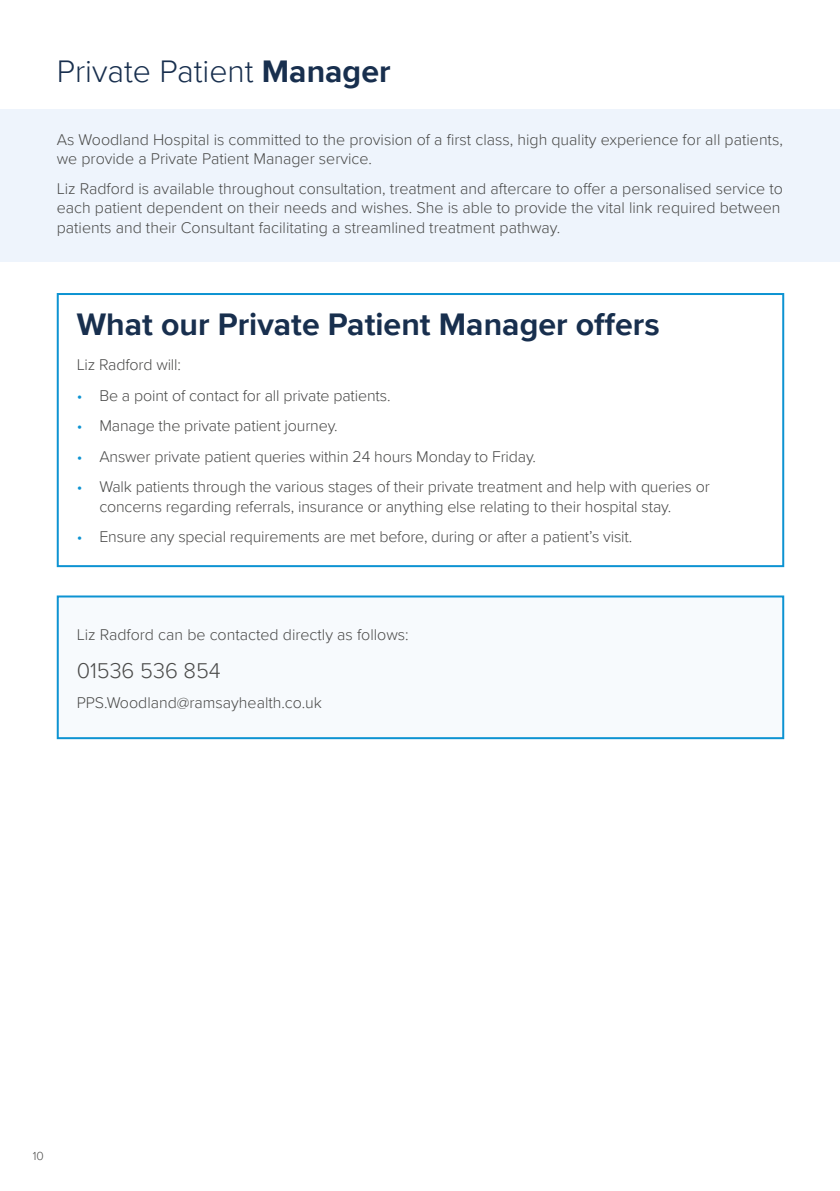
<style>
.page{position:relative;width:840px;height:1191px;background:#fff}
.page>*{position:absolute;margin:0;border:0;box-sizing:border-box;transform-origin:0 0}
.t1{font:700 32px "Proxima Nova";color:#182f4e}
.t2{font:300 32px "Proxima Nova";color:#182f4e}
.t3{font:300 22px "Proxima Nova";color:#4a4a49}
.t4{font:300 16px/19.2px "Proxima Nova";color:#4a4a49}
.t5{font:300 12px "Proxima Nova";color:#4a4a49}
.s1{font-weight:700}
.s2{color:#0d93d2}
</style>
<div class="page">
<div style="left:0;top:110px;width:839px;height:152px;background:#eef4fc"></div>
<div style="left:57px;top:293px;width:726px;height:274px;border:2px solid #0d93d2"></div>
<div style="left:57px;top:595px;width:726px;height:144px;background:#f7fafd;border:2px solid #0d93d2"></div>
<h1 class="t2" style="left:57px;top:47px;width:335px">Private Patient <span class="s1">Manager</span></h1>
<p class="t4" style="left:57px;top:129px;width:727px">As Woodland Hospital is committed to the provision of a first class, high quality experience for all patients, we provide a Private Patient Manager service.</p>
<p class="t4" style="left:57px;top:179px;width:727px">Liz Radford is available throughout consultation, treatment and aftercare to offer a personalised service to each patient dependent on their needs and wishes. She is able to provide the vital link required between patients and their Consultant facilitating a streamlined treatment pathway.</p>
<h1 class="t1" style="left:77px;top:300px;width:584px">What our Private Patient Manager offers</h1>
<p class="t4" style="left:77px;top:354px;width:106px">Liz Radford will:</p>
<p class="t4" style="left:77px;top:385px;width:315px"><span class="s2">•</span> Be a point of contact for all private patients.</p>
<p class="t4" style="left:77px;top:416px;width:262px"><span class="s2">•</span> Manage the private patient journey.</p>
<p class="t4" style="left:77px;top:446px;width:460px"><span class="s2">•</span> Answer private patient queries within 24 hours Monday to Friday.</p>
<p class="t4" style="left:99px;top:477px;width:611px;text-indent:-23px"><span class="s2">•</span> Walk patients through the various stages of their private treatment and help with queries or concerns regarding referrals, insurance or anything else relating to their hospital stay.</p>
<p class="t4" style="left:77px;top:526px;width:556px"><span class="s2">•</span> Ensure any special requirements are met before, during or after a patient’s visit.</p>
<p class="t4" style="left:77px;top:624px;width:333px">Liz Radford can be contacted directly as follows:</p>
<h2 class="t3" style="left:77px;top:654px;width:146px">01536 536 854</h2>
<p class="t4" style="left:77px;top:693px;width:247px">PPS.Woodland@ramsayhealth.co.uk</p>
<p class="t5" style="left:33px;top:1147px;width:12px">10</p>
</div>
